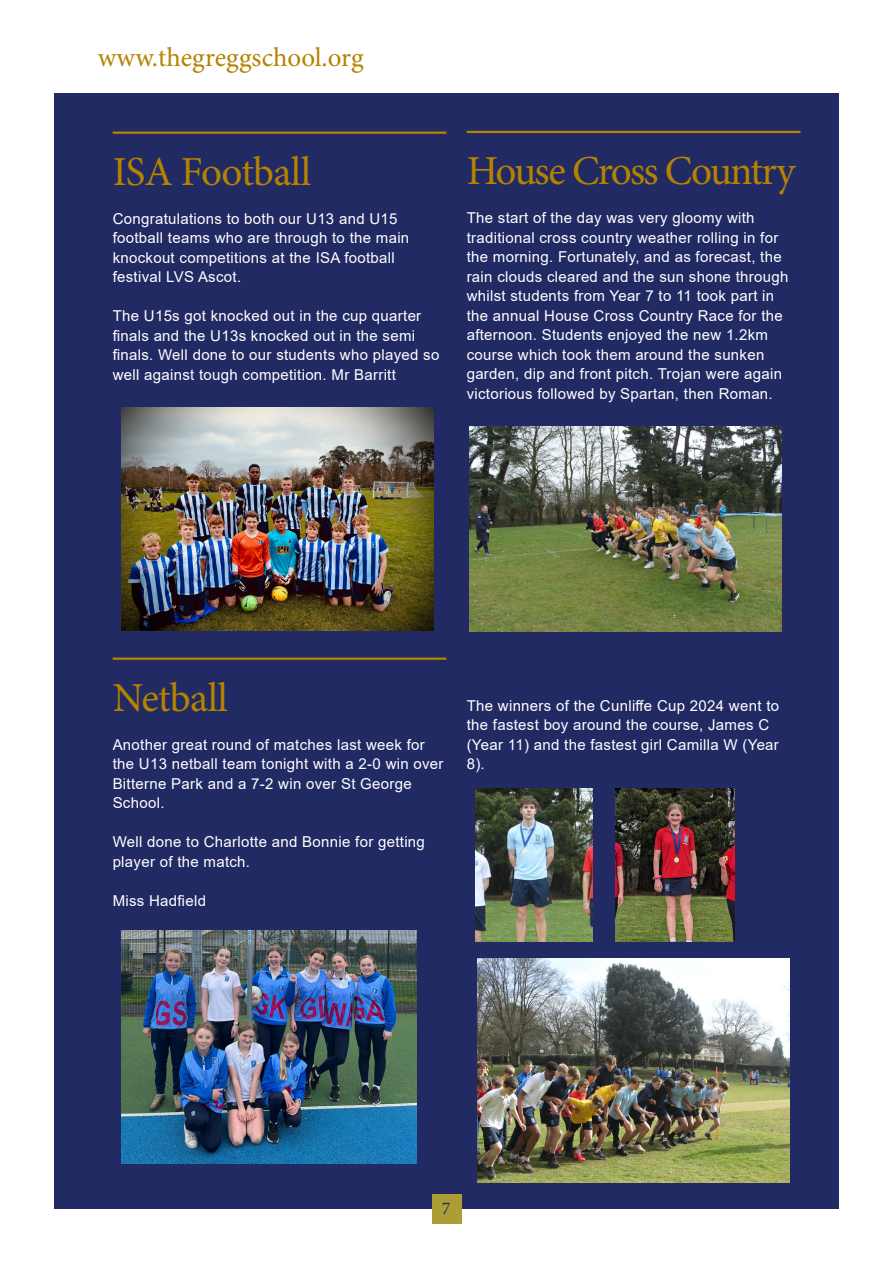
<style>
.page{position:relative;width:893px;height:1263px;background:#fff}
.page>*{position:absolute;margin:0;border:0;box-sizing:border-box;transform-origin:0 0}
.t1{font:41.25px "Minion Pro";letter-spacing:-.03em;color:#b48300}
.t2{font:27px "Minion Pro";color:#b48300}
.t3{font:18px "Minion Pro";color:#222a64}
.Paragraph_Style_1{font:15px/19.5px "Arial";letter-spacing:.02em;color:#fff}
</style>
<div class="page">
<div style="left:54px;top:94px;width:785px;height:1115px;background:#222a64"></div>
<div style="left:432px;top:1194px;width:29px;height:30px;background:#ad9d36"></div>
<hr style="left:113px;top:132px;width:333px;height:2px;background:#b48300">
<hr style="left:113px;top:657px;width:333px;height:3px;background:#b48300">
<img style="left:121px;top:408px;width:313px;height:223px">
<img style="left:121px;top:930px;width:296px;height:233px">
<hr style="left:467px;top:131px;width:333px;height:2px;background:#b48300">
<img style="left:475px;top:789px;width:117px;height:153px">
<img style="left:616px;top:789px;width:119px;height:153px">
<img style="left:469px;top:427px;width:313px;height:204px">
<img style="left:477px;top:959px;width:313px;height:223px">
<p class="t2" style="left:98px;top:40px;width:267px">www.thegreggschool.org</p>
<p class="t1" style="left:113px;top:144px;width:200px">ISA Football</p>
<p class="Paragraph_Style_1" style="left:113px;top:209px;width:298px">Congratulations to both our U13 and U15 football teams who are through to the main knockout competitions at the ISA football festival LVS Ascot.</p>
<p class="Paragraph_Style_1" style="left:113px;top:306px;width:328px">The U15s got knocked out in the cup quarter finals and the U13s knocked out in the semi finals. Well done to our students who played so well against tough competition. Mr Barritt</p>
<p class="t1" style="left:467px;top:143px;width:330px">House Cross Country</p>
<p class="Paragraph_Style_1" style="left:467px;top:208px;width:323px">The start of the day was very gloomy with traditional cross country weather rolling in for the morning. Fortunately, and as forecast, the rain clouds cleared and the sun shone through whilst students from Year 7 to 11 took part in the annual House Cross Country Race for the afternoon. Students enjoyed the new 1.2km course which took them around the sunken garden, dip and front pitch. Trojan were again victorious followed by Spartan, then Roman.</p>
<p class="t1" style="left:113px;top:670px;width:117px">Netball</p>
<p class="Paragraph_Style_1" style="left:113px;top:735px;width:332px">Another great round of matches last week for the U13 netball team tonight with a 2-0 win over Bitterne Park and a 7-2 win over St George School.</p>
<p class="Paragraph_Style_1" style="left:113px;top:832px;width:314px">Well done to Charlotte and Bonnie for getting player of the match.</p>
<p class="Paragraph_Style_1" style="left:113px;top:891px;width:95px">Miss Hadfield</p>
<p class="Paragraph_Style_1" style="left:467px;top:695px;width:314px">The winners of the Cunliffe Cup 2024 went to the fastest boy around the course, James C (Year 11) and the fastest girl Camilla W (Year 8).</p>
<p class="t3" style="left:442px;top:1196px;width:10px">7</p>
</div>
